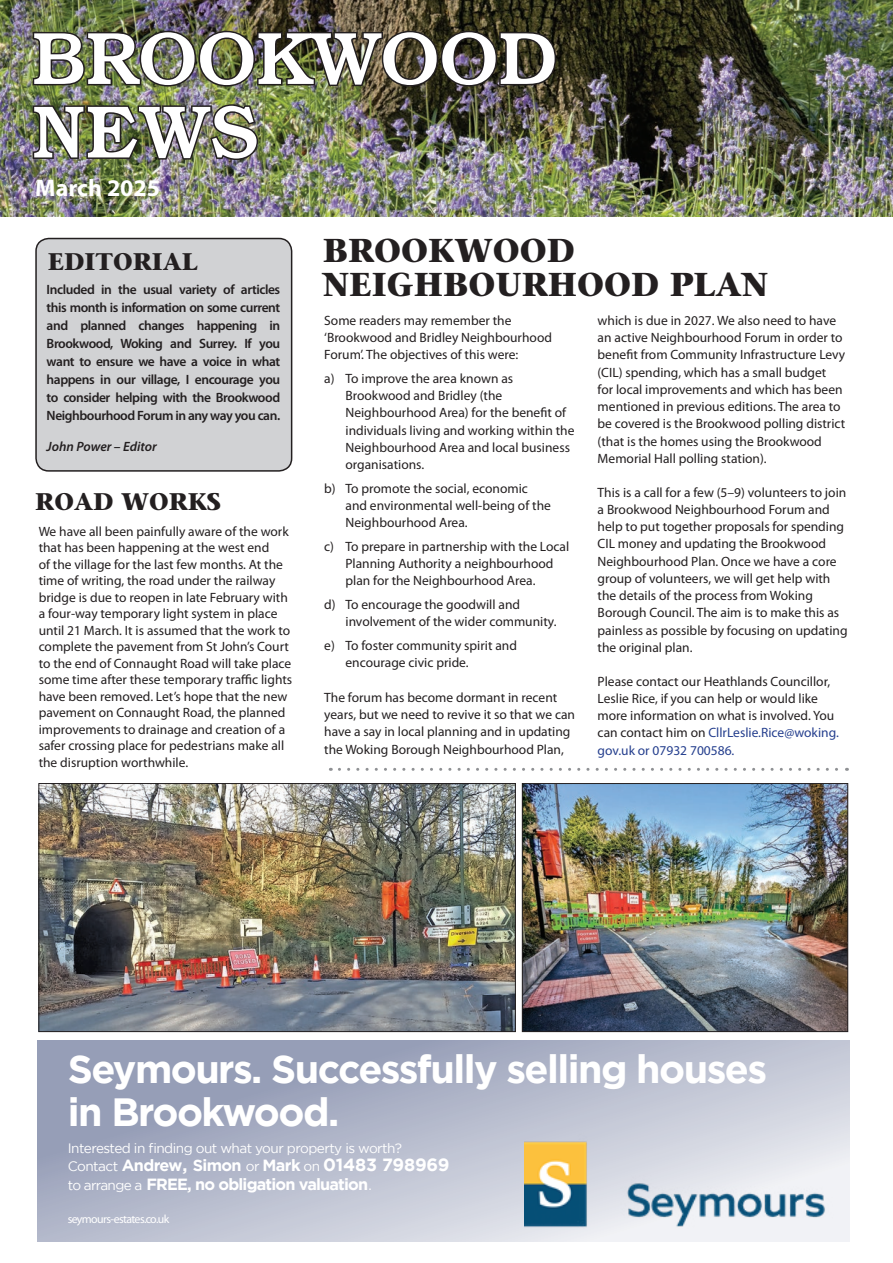
<style>
.page{position:relative;width:893px;height:1263px;background:#fff}
.page>*{position:absolute;margin:0;border:0;box-sizing:border-box;transform-origin:0 0}
.t1{font:500 75px/73.5px "Bookman IT Cby BT";color:#fff}
.t2{font:700 39.3px/43px "Gotham";letter-spacing:-.04em;color:#fff}
.t3{font:700 33px/34.5px "Stone Serif";color:#231f20}
.t4{font:700 24px "Stone Serif";color:#231f20}
.t5{font:700 24px "Myriad Pro";color:#fff}
.t6{font:700 16.2px/19.4px "Gotham";letter-spacing:-.05em;color:#fff}
.t7{font:13.65px "Gotham";letter-spacing:-.04em;color:#fff}
.t8{font:13.5px/17.2px "Myriad Pro";color:#231f20}
.t9{font:600 13.5px/18px "Myriad Pro";letter-spacing:-.03em;color:#231f20;text-align:justify}
.t10{font:italic 600 13.5px "Myriad Pro";color:#231f20}
.t11{font:500 11.85px "Gotham";letter-spacing:-.05em;color:#fff}
.s1{color:#253f8e}
.s2{font-weight:400;font-size:13.65px}
.s3{font-size:17.7px}
</style>
<div class="page">
<div style="left:36px;top:238px;width:256px;height:233px;background:#d1d2d4;border-radius:13px"></div>
<div style="left:35px;top:238px;width:257px;height:234px;border:2px solid #231f20;border-radius:13px"></div>
<img style="left:524px;top:785px;width:322px;height:245px">
<div style="left:522px;top:783px;width:326px;height:249px;border:1px solid #231f20"></div>
<img style="left:41px;top:785px;width:473px;height:245px">
<div style="left:39px;top:783px;width:477px;height:249px;border:1px solid #231f20"></div>
<svg style="left:339px;top:768px;width:508px;height:3px"></svg>
<img style="left:0;top:0;width:893px;height:217px">
<img style="left:31px;top:29px;width:527px;height:59px">
<img style="left:31px;top:103px;width:229px;height:59px">
<svg style="left:37px;top:1040px;width:812px;height:202px;background:#afb5c8"></svg>
<img style="left:524px;top:1100px;width:325px;height:142px">
<h1 class="t1" style="left:32px;top:20px;width:527px">BROOKWOOD<br>NEWS</h1>
<h3 class="t5" style="left:35px;top:172px;width:126px">March 2025</h3>
<h3 class="t4" style="left:48px;top:246px;width:152px">EDITORIAL</h3>
<p class="t9" style="left:47px;top:280px;width:235px">Included in the usual variety of articles this month is information on some current and planned changes happening in Brookwood, Woking and Surrey. If you want to ensure we have a voice in what happens in our village, I encourage you to consider helping with the Brookwood Neighbourhood Forum in any way you can.</p>
<p class="t10" style="left:47px;top:437px;width:112px">John Power – Editor</p>
<h3 class="t4" style="left:35px;top:487px;width:187px">ROAD WORKS</h3>
<p class="t8" style="left:39px;top:523px;width:255px;line-height:16.5px">We have all been painfully aware of the work that has been happening at the west end<br>of the village for the last few months. At the time of writing, the road under the railway bridge is due to reopen in late February with a four-way temporary light system in place until 21 March. It is assumed that the work to complete the pavement from St John’s Court to the end of Connaught Road will take place some time after these temporary traffic lights have been removed. Let’s hope that the new pavement on Connaught Road, the planned improvements to drainage and creation of a safer crossing place for pedestrians make all the disruption worthwhile.</p>
<h3 class="t3" style="left:323px;top:232px;width:447px">BROOKWOOD<br>NEIGHBOURHOOD PLAN</h3>
<p class="t8" style="left:324px;top:311px;width:229px">Some readers may remember the ‘Brookwood and Bridley Neighbourhood<br>Forum’. The objectives of this were:</p>
<p class="t8" style="left:345px;top:369px;width:230px;text-indent:-21px">a) To improve the area known as<br>Brookwood and Bridley (the<br>Neighbourhood Area) for the benefit of individuals living and working within the<br>Neighbourhood Area and local business organisations.</p>
<p class="t8" style="left:345px;top:479px;width:207px;text-indent:-21px">b) To promote the social, economic and environmental well-being of the<br>Neighbourhood Area.</p>
<p class="t8" style="left:345px;top:538px;width:225px;text-indent:-21px">c) To prepare in partnership with the Local<br>Planning Authority a neighbourhood plan for the Neighbourhood Area.</p>
<p class="t8" style="left:345px;top:596px;width:213px;text-indent:-21px">d) To encourage the goodwill and involvement of the wider community.</p>
<p class="t8" style="left:345px;top:637px;width:173px;text-indent:-21px">e) To foster community spirit and encourage civic pride.</p>
<p class="t8" style="left:324px;top:688px;width:252px">The forum has become dormant in recent years, but we need to revive it so that we can have a say in local planning and in updating the Woking Borough Neighbourhood Plan,</p>
<p class="t8" style="left:598px;top:311px;width:249px">which is due in 2027. We also need to have an active Neighbourhood Forum in order to benefit from Community Infrastructure Levy (CIL) spending, which has a small budget for local improvements and which has been mentioned in previous editions. The area to be covered is the Brookwood polling district (that is the homes using the Brookwood Memorial Hall polling station).</p>
<p class="t8" style="left:598px;top:483px;width:251px">This is a call for a few (5–9) volunteers to join a Brookwood Neighbourhood Forum and help to put together proposals for spending CIL money and updating the Brookwood Neighbourhood Plan. Once we have a core group of volunteers, we will get help with the details of the process from Woking Borough Council. The aim is to make this as painless as possible by focusing on updating the original plan.</p>
<p class="t8" style="left:598px;top:672px;width:243px">Please contact our Heathlands Councillor, Leslie Rice, if you can help or would like more information on what is involved. You can contact him on <span class="s1">CllrLeslie.Rice@woking. gov.uk or 07932 700586.</span></p>
<h2 class="t2" style="left:68px;top:1046px;width:701px">Seymours. Successfully selling houses in Brookwood.</h2>
<p class="t7" style="left:68px;top:1141px;width:336px">Interested in finding out what your property is worth?</p>
<p class="t6" style="left:68px;top:1155px;width:383px"><span class="s2">Contact</span> Andrew<span class="s3">,</span> Simon <span class="s2">or</span> Mark <span class="s2">on</span> <span class="s3">01483 798969 </span><span class="s2">to arrange a</span> FREE, no obligation valuation<span class="s2">.</span></p>
<p class="t11" style="left:68px;top:1212px;width:103px">seymours-estates.co.uk</p>
</div>
